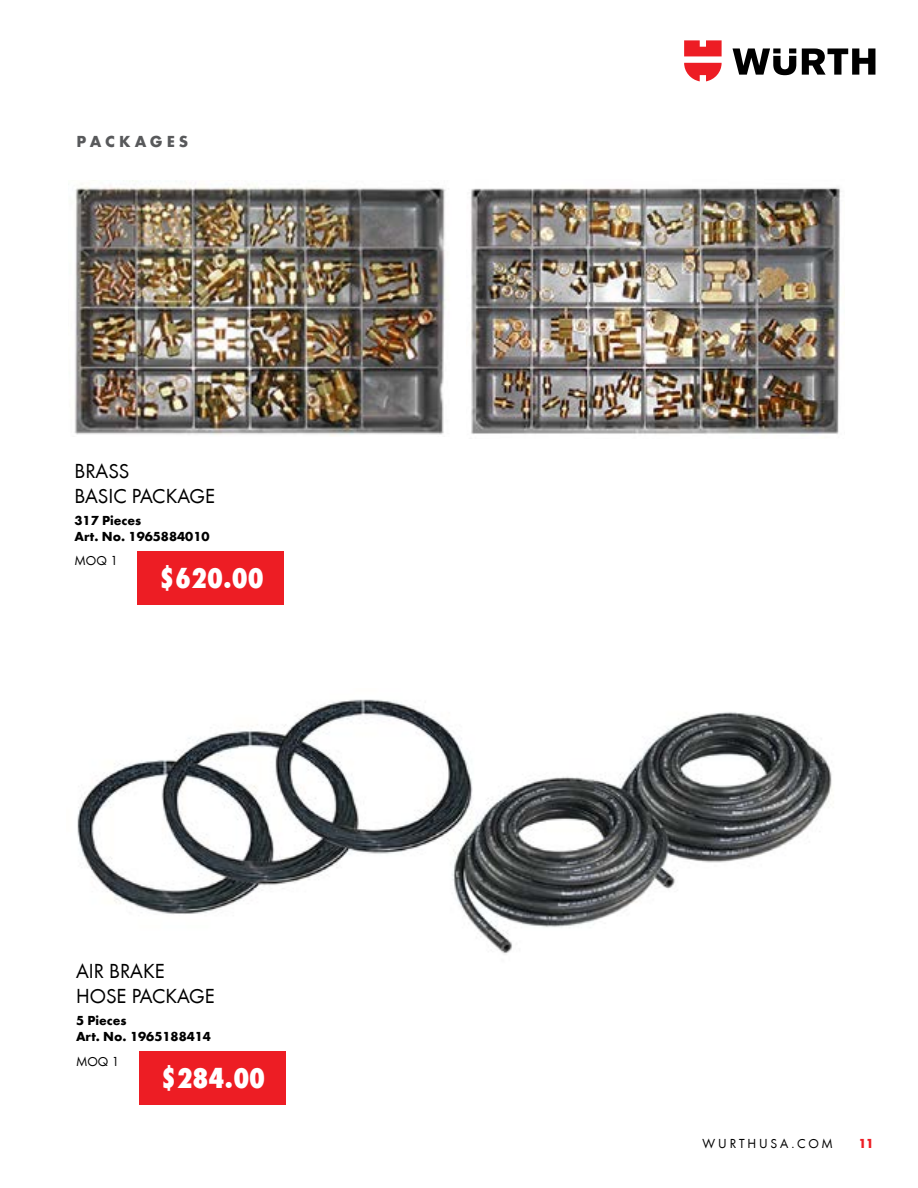
<style>
.page{position:relative;width:918px;height:1188px;background:#fff}
.page>*{position:absolute;margin:0;border:0;box-sizing:border-box;transform-origin:0 0}
.t1{font:30px "Wuerth Extra Bold Cond Caps";color:#fff}
.t2{font:21px/25.2px "Wuerth";color:#000}
.t3{font:700 16.5px "Wuerth";letter-spacing:.24em;color:#58595b}
.t4{font:700 13.5px/16.2px "Wuerth";color:#000}
.t5{font:13.5px "Wuerth";letter-spacing:.205em;color:#000}
.t6{font:700 13.5px "Wuerth";color:#ed1d24}
</style>
<div class="page">
<svg style="left:733px;top:48px;width:142px;height:27px"></svg>
<svg style="left:684px;top:40px;width:38px;height:41px"></svg>
<img style="left:77px;top:699px;width:755px;height:255px">
<div style="left:139px;top:1051px;width:146px;height:54px;background:#ed1d24"></div>
<div style="left:138px;top:551px;width:146px;height:53px;background:#ed1d24"></div>
<img style="left:74px;top:181px;width:372px;height:255px">
<img style="left:470px;top:187px;width:371px;height:247px">
<p class="t3" style="left:77px;top:129px;width:113px">PACKAGES</p>
<h2 class="t2" style="left:75px;top:457px;width:142px">BRASS<br>BASIC PACKAGE</h2>
<p class="t4" style="left:75px;top:511px;width:137px">317 Pieces<br>Art. No. 1965884010</p>
<h1 class="t1" style="left:159px;top:557px;width:106px">$620.00</h1>
<p class="t5" style="left:75px;top:552px;width:45px">MOQ 1</p>
<h2 class="t2" style="left:76px;top:957px;width:140px">AIR BRAKE<br>HOSE PACKAGE</h2>
<p class="t4" style="left:76px;top:1011px;width:137px">5 Pieces<br>Art. No. 1965188414</p>
<h1 class="t1" style="left:161px;top:1057px;width:106px">$284.00</h1>
<p class="t5" style="left:76px;top:1052px;width:45px">MOQ 1</p>
<p class="t5" style="left:703px;top:1134px;width:132px">WURTHUSA.COM</p>
<p class="t6" style="left:859px;top:1134px;width:17px">11</p>
</div>
